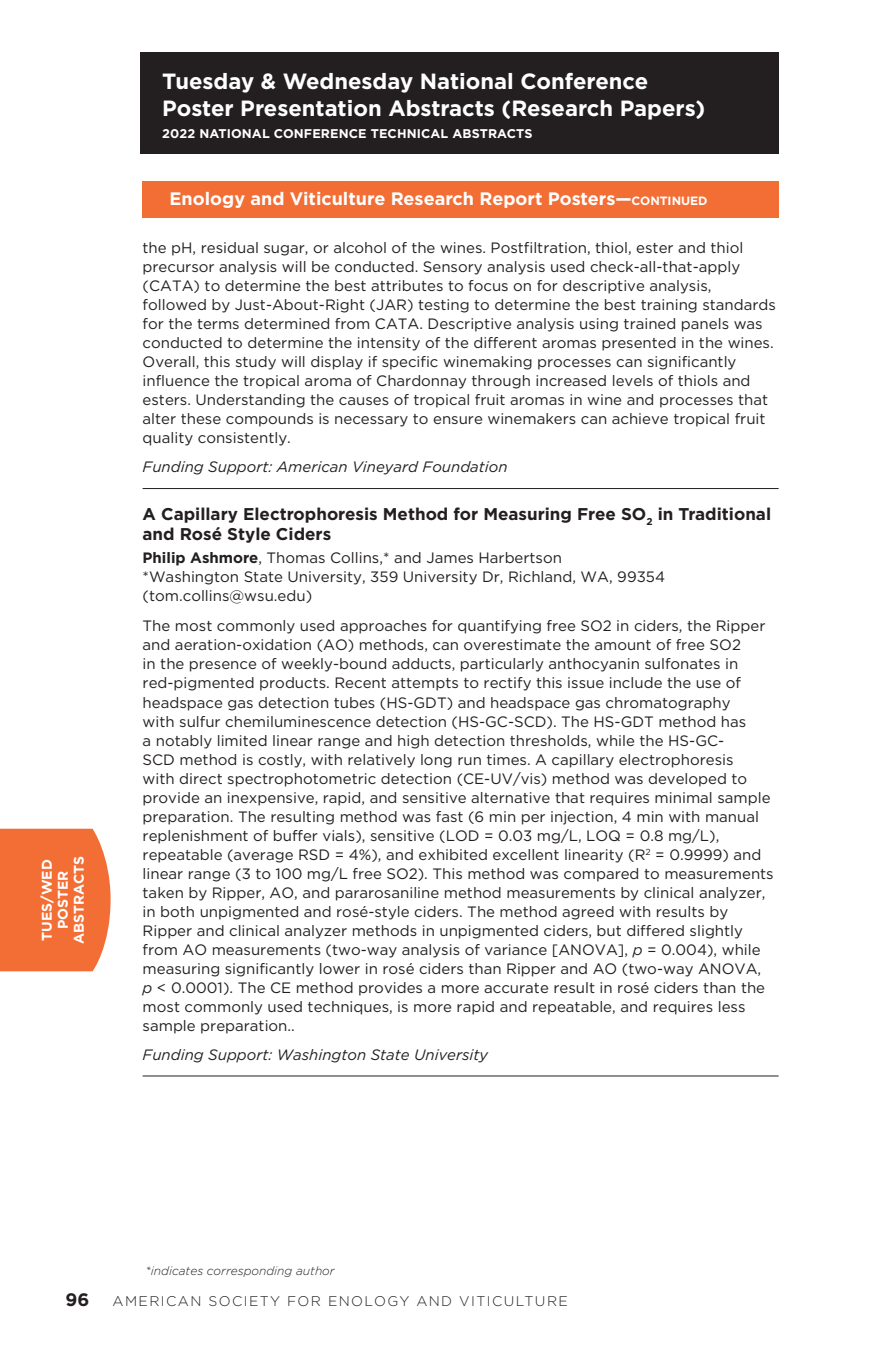
<style>
.page{position:relative;width:885px;height:1354px;background:#fff}
.page>*{position:absolute;margin:0;border:0;box-sizing:border-box;transform-origin:0 0}
.t1{font:700 22px/26.4px "Gotham HTF";color:#fff}
.t2{font:700 18px "Gotham HTF";color:#fff}
.t3{font:700 18px "Gotham HTF";color:#231f20}
.Title-1{font:700 17px/20px "Gotham HTF";color:#231f20}
.body_text{font:15px/19px "Gotham HTF";color:#231f20}
.author-info_copy{font:15px/19px "Gotham HTF";color:#231f20}
.Funding{font:italic 15px "Gotham HTF";color:#231f20}
.t4{font:300 14px "Gotham HTF";letter-spacing:.1em;color:#231f20}
.t5{font:700 14px/16px "Gotham HTF";color:#fff;text-align:center}
.t6{font:700 12.6px "Gotham HTF";letter-spacing:.01em;color:#fff}
.t7{font:italic 300 12px "Gotham HTF";color:#231f20}
.s1{font-size:12px}
.s2{font-weight:700}
.s3{font-style:italic}
</style>
<div class="page">
<div style="left:140px;top:53px;width:639px;height:101px;background:#231f20"></div>
<div style="left:143px;top:182px;width:636px;height:36px;background:#f26e35"></div>
<hr style="left:143px;top:488px;width:636px;height:1px;background:#231f20">
<hr style="left:143px;top:1075px;width:636px;height:1px;background:#231f20">
<div style="left:0;top:829px;width:111px;height:142px;background:#f26e35"></div>
<p class="t5" style="left:38px;top:944px;width:89px;rotate:-90deg">TUES/WED<br>POSTER<br>ABSTRACTS</p>
<h1 class="t1" style="left:162px;top:68px;width:544px">Tuesday &amp; Wednesday National Conference<br>Poster Presentation Abstracts (Research Papers)</h1>
<p class="t6" style="left:162px;top:126px;width:372px">2022 NATIONAL CONFERENCE TECHNICAL ABSTRACTS</p>
<p class="t2" style="left:170px;top:188px;width:540px">Enology and Viticulture Research Report Posters—<span class="s1">CONTINUED</span></p>
<p class="body_text" style="left:143px;top:238px;width:635px">the pH, residual sugar, or alcohol of the wines. Postfiltration, thiol, ester and thiol precursor analysis will be conducted. Sensory analysis used check-all-that-apply (CATA) to determine the best attributes to focus on for descriptive analysis, followed by Just-About-Right (JAR) testing to determine the best training standards for the terms determined from CATA. Descriptive analysis using trained panels was conducted to determine the intensity of the different aromas presented in the wines.<br>Overall, this study will display if specific winemaking processes can significantly influence the tropical aroma of Chardonnay through increased levels of thiols and esters. Understanding the causes of tropical fruit aromas in wine and processes that alter these compounds is necessary to ensure winemakers can achieve tropical fruit quality consistently.</p>
<p class="Funding" style="left:143px;top:458px;width:367px">Funding Support: American Vineyard Foundation</p>
<p class="Title-1" style="left:143px;top:503px;width:630px">A Capillary Electrophoresis Method for Measuring Free SO<sub>2</sub> in Traditional and Rosé Style Ciders</p>
<p class="author-info_copy" style="left:143px;top:548px;width:524px"><span class="s2">Philip Ashmore</span>, Thomas Collins,* and James Harbertson<br>*Washington State University, 359 University Dr, Richland, WA, 99354 (tom.collins@wsu.edu)</p>
<p class="body_text" style="left:143px;top:616px;width:633px">The most commonly used approaches for quantifying free SO2 in ciders, the Ripper and aeration-oxidation (AO) methods, can overestimate the amount of free SO2<br>in the presence of weekly-bound adducts, particularly anthocyanin sulfonates in red-pigmented products. Recent attempts to rectify this issue include the use of headspace gas detection tubes (HS-GDT) and headspace gas chromatography<br>with sulfur chemiluminescence detection (HS-GC-SCD). The HS-GDT method has<br>a notably limited linear range and high detection thresholds, while the HS-GC-<br>SCD method is costly, with relatively long run times. A capillary electrophoresis<br>with direct spectrophotometric detection (CE-UV/vis) method was developed to provide an inexpensive, rapid, and sensitive alternative that requires minimal sample preparation. The resulting method was fast (6 min per injection, 4 min with manual replenishment of buffer vials), sensitive (LOD = 0.03 mg/L, LOQ = 0.8 mg/L), repeatable (average RSD = 4%), and exhibited excellent linearity (R<sup>2</sup> = 0.9999) and linear range (3 to 100 mg/L free SO2). This method was compared to measurements taken by Ripper, AO, and pararosaniline method measurements by clinical analyzer, in both unpigmented and rosé-style ciders. The method agreed with results by Ripper and clinical analyzer methods in unpigmented ciders, but differed slightly from AO measurements (two-way analysis of variance [ANOVA], <span class="s3">p</span> = 0.004), while measuring significantly lower in rosé ciders than Ripper and AO (two-way ANOVA, <span class="s3">p</span> &lt; 0.0001). The CE method provides a more accurate result in rosé ciders than the most commonly used techniques, is more rapid and repeatable, and requires less sample preparation..</p>
<p class="Funding" style="left:143px;top:1046px;width:347px">Funding Support: Washington State University</p>
<p class="t7" style="left:146px;top:1264px;width:191px">*indicates corresponding author</p>
<p class="t3" style="left:65px;top:1289px;width:25px">96</p>
<p class="t4" style="left:113px;top:1294px;width:457px">AMERICAN SOCIETY FOR ENOLOGY AND VITICULTURE</p>
</div>
